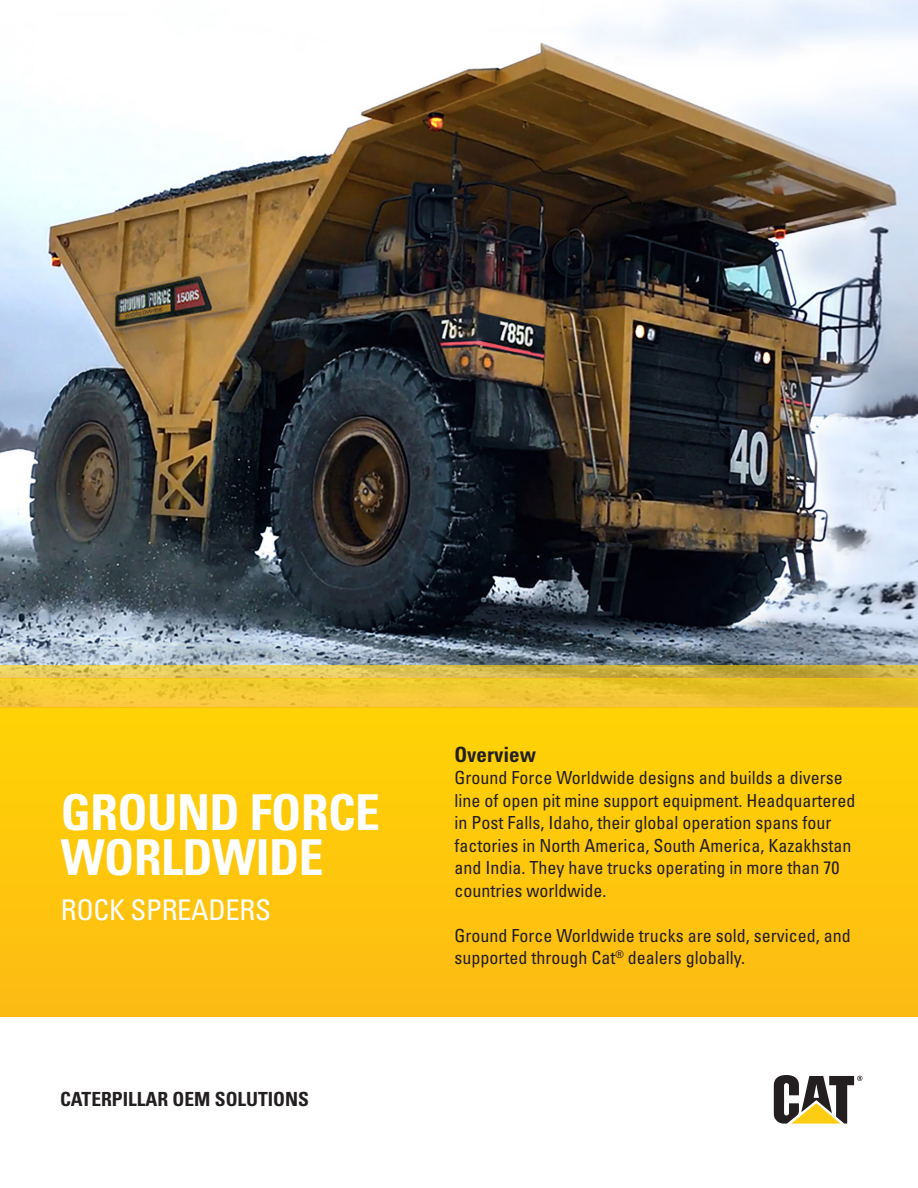
<style>
.page{position:relative;width:918px;height:1188px;background:#fff}
.page>*{position:absolute;margin:0;border:0;box-sizing:border-box;transform-origin:0 0}
.t1{font:700 condensed 49.5px "Univers LT Std";letter-spacing:-.01em;color:#fff}
.t2{font:condensed 28.5px "Univers LT Std";letter-spacing:-.01em;color:#fff}
.t3{font:700 condensed 21px "Univers LT Std";color:#231f20}
.ProductFamily{font:700 condensed 19.5px "Univers LT Std";color:#231f20}
.t4{font:condensed 18px/22.5px "Univers LT Std";color:#231f20}
</style>
<div class="page">
<img style="left:0;top:0;width:918px;height:665px">
<div style="left:0;top:707px;width:918px;height:310px;background:#fec70c"></div>
<svg style="left:0;top:679px;width:918px;height:28px;background:#efc532"></svg>
<svg style="left:0;top:665px;width:918px;height:14px;background:#d7bb4a"></svg>
<svg style="left:774px;top:1075px;width:88px;height:49px"></svg>
<p class="t1" style="left:61px;top:782px;width:321px">GROUND FORCE</p>
<p class="t1" style="left:61px;top:827px;width:264px">WORLDWIDE</p>
<p class="t2" style="left:61px;top:892px;width:212px">ROCK SPREADERS</p>
<p class="ProductFamily" style="left:60px;top:1087px;width:251px">CATERPILLAR OEM SOLUTIONS</p>
<p class="t3" style="left:454px;top:741px;width:83px">Overview</p>
<p class="t4" style="left:454px;top:766px;width:402px">Ground Force Worldwide designs and builds a diverse line of open pit mine support equipment. Headquartered in Post Falls, Idaho, their global operation spans four factories in North America, South America, Kazakhstan and India. They have trucks operating in more than 70 countries worldwide.</p>
<p class="t4" style="left:454px;top:924px;width:398px">Ground Force Worldwide trucks are sold, serviced, and supported through Cat<sup>®</sup> dealers globally.</p>
</div>
